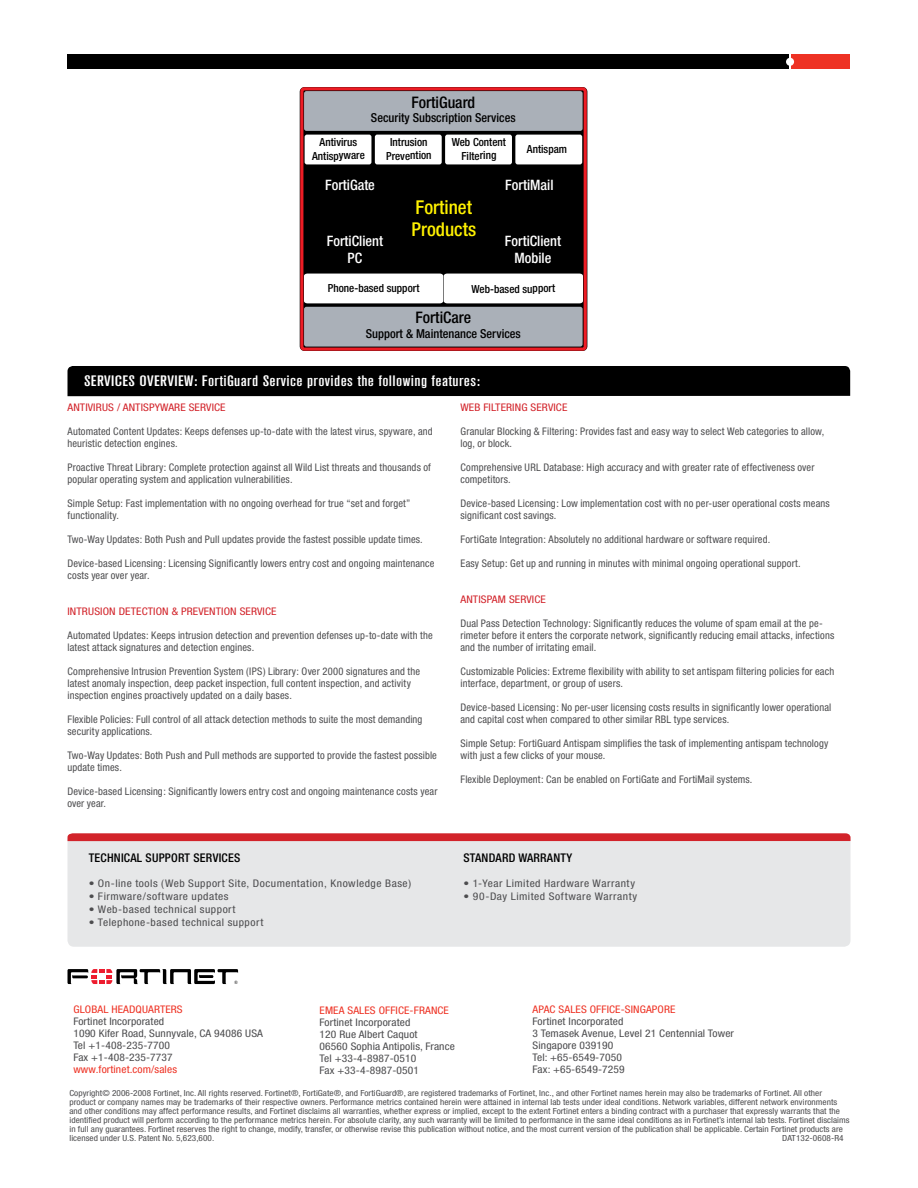
<style>
.page{position:relative;width:918px;height:1188px;background:#fff}
.page>*{position:absolute;margin:0;border:0;box-sizing:border-box;transform-origin:0 0}
.t1{font:500 condensed 19.05px/23px "Helvetica Neue";color:#fff200}
.t2{font:500 condensed 15.9px "Helvetica Neue";color:#000}
.t3{font:500 condensed 15px "Akzidenz Grotesk BQ";letter-spacing:.02em;color:#fff;scale:1.3 1}
.t4{font:500 condensed 14.4px/17.2px "Helvetica Neue";color:#fff;text-align:center}
.t5{font:500 condensed 12.3px "Helvetica Neue";color:#000}
.t6{font:500 condensed 12px "Helvetica Neue";letter-spacing:.02em;color:#000}
.t7{font:500 condensed 11.1px/13.4px "Helvetica Neue";letter-spacing:-.005em;color:#000;text-align:center}
.t8{font:condensed 10.5px/12px "Helvetica Neue";letter-spacing:.015em;color:#4d4d4f}
.t9{font:condensed 10.5px/12px "Helvetica Neue";letter-spacing:.015em;color:#4d4d4f;scale:1.1 1}
.t10{font:condensed 10.5px "Helvetica Neue";letter-spacing:.045em;color:#4d4d4f;scale:1.1 1}
.t11{font:condensed 10.5px "Helvetica Neue";letter-spacing:.01em;color:#d2232a;scale:1.1 1}
.t12{font:condensed 10.5px "Helvetica Neue";letter-spacing:.01em;color:#ee3224;scale:1.1 1}
.t13{font:condensed 8.4px/9px "Helvetica Neue";letter-spacing:.005em;color:#4d4d4f;scale:1.1 1}
.t14{font:500 condensed 4.65px "Akzidenz Grotesk BQ";color:#000}
</style>
<div class="page">
<div style="left:68px;top:55px;width:721px;height:14px;background:#000"></div>
<div style="left:791px;top:55px;width:59px;height:14px;background:#ee3224"></div>
<div style="left:786px;top:58px;width:8px;height:8px;background:#fff;border-radius:50%"></div>
<div style="left:68px;top:366px;width:782px;height:30px;background:#000"></div>
<div style="left:67px;top:834px;width:783px;height:113px;background:#e6e7e8;border-radius:6px"></div>
<svg style="left:68px;top:833px;width:783px;height:8px;background:#d32c32"></svg>
<div style="left:300px;top:87px;width:287px;height:264px;background:#000;border-radius:5px"></div>
<div style="left:304px;top:307px;width:279px;height:40px;background:#aab0b8;border-radius:2px"></div>
<div style="left:304px;top:274px;width:279px;height:29px;background:#fff"></div>
<div style="left:304px;top:91px;width:279px;height:40px;background:#aab0b8;border-radius:2px"></div>
<div style="left:305px;top:135px;width:66px;height:29px;background:#fff;border-radius:2px"></div>
<div style="left:375px;top:135px;width:67px;height:29px;background:#fff;border-radius:2px"></div>
<div style="left:445px;top:135px;width:67px;height:29px;background:#fff;border-radius:2px"></div>
<div style="left:515px;top:135px;width:67px;height:29px;background:#fff;border-radius:2px"></div>
<div style="left:300px;top:87px;width:287px;height:264px;border:3px solid #ed1c24;border-radius:2px"></div>
<svg style="left:68px;top:969px;width:170px;height:15px"></svg>
<h2 class="t2" style="left:411px;top:93px;width:65px">FortiGuard</h2>
<p class="t5" style="left:371px;top:111px;width:146px">Security Subscription Services</p>
<p class="t7" style="left:312px;top:135px;width:54px">Antivirus<br>Antispyware</p>
<p class="t7" style="left:386px;top:135px;width:47px">Intrusion<br>Prevention</p>
<p class="t7" style="left:452px;top:135px;width:56px">Web Content<br>Filtering</p>
<p class="t7" style="left:527px;top:142px;width:42px">Antispam</p>
<h1 class="t1" style="left:412px;top:195px;width:66px">Fortinet<br>Products</h1>
<h3 class="t4" style="left:325px;top:176px;width:51px">FortiGate</h3>
<h3 class="t4" style="left:505px;top:176px;width:50px">FortiMail</h3>
<h3 class="t4" style="left:327px;top:232px;width:58px">FortiClient<br>PC</h3>
<h3 class="t4" style="left:505px;top:232px;width:58px">FortiClient<br>Mobile</h3>
<p class="t7" style="left:328px;top:281px;width:93px">Phone-based support</p>
<p class="t7" style="left:472px;top:282px;width:85px">Web-based support</p>
<h2 class="t2" style="left:416px;top:308px;width:57px">FortiCare</h2>
<p class="t5" style="left:366px;top:326px;width:157px">Support &amp; Maintenance Services</p>
<h3 class="t3" style="left:84px;top:373px;width:306px">SERVICES OVERVIEW: FortiGuard Service provides the following features:</h3>
<p class="t11" style="left:68px;top:401px;width:145px">ANTIVIRUS / ANTISPYWARE SERVICE</p>
<p class="t8" style="left:68px;top:425px;width:367px">Automated Content Updates: Keeps defenses up-to-date with the latest virus, spyware, and heuristic detection engines.</p>
<p class="t8" style="left:68px;top:461px;width:365px">Proactive Threat Library: Complete protection against all Wild List threats and thousands of popular operating system and application vulnerabilities.</p>
<p class="t8" style="left:68px;top:497px;width:345px">Simple Setup: Fast implementation with no ongoing overhead for true “set and forget” functionality.</p>
<p class="t8" style="left:68px;top:533px;width:357px">Two-Way Updates: Both Push and Pull updates provide the fastest possible update times.</p>
<p class="t8" style="left:68px;top:557px;width:369px">Device-based Licensing: Licensing Significantly lowers entry cost and ongoing maintenance costs year over year.</p>
<p class="t11" style="left:68px;top:605px;width:192px">INTRUSION DETECTION &amp; PREVENTION SERVICE</p>
<p class="t8" style="left:68px;top:629px;width:367px">Automated Updates: Keeps intrusion detection and prevention defenses up-to-date with the latest attack signatures and detection engines.</p>
<p class="t8" style="left:68px;top:665px;width:354px">Comprehensive Intrusion Prevention System (IPS) Library: Over 2000 signatures and the latest anomaly inspection, deep packet inspection, full content inspection, and activity inspection engines proactively updated on a daily bases.</p>
<p class="t8" style="left:68px;top:713px;width:356px">Flexible Policies: Full control of all attack detection methods to suite the most demanding security applications.</p>
<p class="t8" style="left:68px;top:749px;width:371px">Two-Way Updates: Both Push and Pull methods are supported to provide the fastest possible update times.</p>
<p class="t8" style="left:68px;top:785px;width:371px">Device-based Licensing: Significantly lowers entry cost and ongoing maintenance costs year over year.</p>
<p class="t6" style="left:89px;top:851px;width:153px">TECHNICAL SUPPORT SERVICES</p>
<p class="t10" style="left:89px;top:878px;width:295px">• On-line tools (Web Support Site, Documentation, Knowledge Base)</p>
<p class="t10" style="left:89px;top:890px;width:129px">• Firmware/software updates</p>
<p class="t10" style="left:89px;top:903px;width:135px">• Web-based technical support</p>
<p class="t10" style="left:89px;top:916px;width:160px">• Telephone-based technical support</p>
<p class="t14" style="left:234px;top:980px;width:5px">®</p>
<p class="t11" style="left:460px;top:401px;width:99px">WEB FILTERING SERVICE</p>
<p class="t8" style="left:460px;top:425px;width:365px">Granular Blocking &amp; Filtering: Provides fast and easy way to select Web categories to allow, log, or block.</p>
<p class="t8" style="left:460px;top:461px;width:355px">Comprehensive URL Database: High accuracy and with greater rate of effectiveness over competitors.</p>
<p class="t8" style="left:460px;top:497px;width:371px">Device-based Licensing: Low implementation cost with no per-user operational costs means significant cost savings.</p>
<p class="t8" style="left:460px;top:533px;width:311px">FortiGate Integration: Absolutely no additional hardware or software required.</p>
<p class="t8" style="left:460px;top:557px;width:342px">Easy Setup: Get up and running in minutes with minimal ongoing operational support.</p>
<p class="t11" style="left:460px;top:593px;width:79px">ANTISPAM SERVICE</p>
<p class="t8" style="left:460px;top:617px;width:375px">Dual Pass Detection Technology: Significantly reduces the volume of spam email at the pe&shy;rimeter before it enters the corporate network, significantly reducing email attacks, infections and the number of irritating email.</p>
<p class="t8" style="left:460px;top:665px;width:375px">Customizable Policies: Extreme flexibility with ability to set antispam filtering policies for each interface, department, or group of users.</p>
<p class="t8" style="left:460px;top:701px;width:372px">Device-based Licensing: No per-user licensing costs results in significantly lower operational and capital cost when compared to other similar RBL type services.</p>
<p class="t8" style="left:460px;top:737px;width:369px">Simple Setup: FortiGuard Antispam simplifies the task of implementing antispam technology with just a few clicks of your mouse.</p>
<p class="t8" style="left:460px;top:773px;width:293px">Flexible Deployment: Can be enabled on FortiGate and FortiMail systems.</p>
<p class="t6" style="left:464px;top:851px;width:110px">STANDARD WARRANTY</p>
<p class="t10" style="left:464px;top:878px;width:158px">• 1-Year Limited Hardware Warranty</p>
<p class="t10" style="left:464px;top:890px;width:159px">• 90-Day Limited Software Warranty</p>
<p class="t12" style="left:73px;top:1003px;width:12px">Global</p>
<p class="t12" style="left:112px;top:1003px;width:35px">Headquarters</p>
<p class="t9" style="left:73px;top:1015px;width:174px">Fortinet Incorporated<br>1090 Kifer Road, Sunnyvale, CA 94086 USA<br>Tel +1-408-235-7700<br>Fax +1-408-235-7737</p>
<p class="t12" style="left:73px;top:1063px;width:96px">www.fortinet.com/sales</p>
<p class="t12" style="left:320px;top:1004px;width:37px">EMEA Sales</p>
<p class="t12" style="left:379px;top:1004px;width:12px">Office</p>
<p class="t12" style="left:410px;top:1004px;width:15px">-France</p>
<p class="t9" style="left:320px;top:1016px;width:124px">Fortinet Incorporated<br>120 Rue Albert Caquot<br>06560 Sophia Antipolis, France<br>Tel +33-4-8987-0510<br>Fax +33-4-8987-0501</p>
<p class="t12" style="left:533px;top:1003px;width:35px">APAC Sales</p>
<p class="t12" style="left:590px;top:1003px;width:12px">Office</p>
<p class="t12" style="left:621px;top:1003px;width:51px">-SINGAPORE</p>
<p class="t9" style="left:533px;top:1015px;width:185px">Fortinet Incorporated<br>3 Temasek Avenue, Level 21 Centennial Tower<br>Singapore 039190<br>Tel: +65-6549-7050<br>Fax: +65-6549-7259</p>
<p class="t13" style="left:69px;top:1088px;width:711px">Copyright© 2006-2008 Fortinet, Inc. All rights reserved. Fortinet®, FortiGate®, and FortiGuard®, are registered trademarks of Fortinet, Inc., and other Fortinet names herein may also be trademarks of Fortinet. All other product or company names may be trademarks of their respective owners. Performance metrics contained herein were attained in internal lab tests under ideal conditions. Network variables, different network environments and other conditions may affect performance results, and Fortinet disclaims all warranties, whether express or implied, except to the extent Fortinet enters a binding contract with a purchaser that expressly warrants that the identified product will perform according to the performance metrics herein. For absolute clarity, any such warranty will be limited to performance in the same ideal conditions as in Fortinet’s internal lab tests. Fortinet disclaims in full any guarantees. Fortinet reserves the right to change, modify, transfer, or otherwise revise this publication without notice, and the most current version of the publication shall be applicable. Certain Fortinet products are licensed under U.S. Patent No. 5,623,600.</p>
<p class="t13" style="left:782px;top:1133px;width:57px">DAT132-0608-R4</p>
</div>
